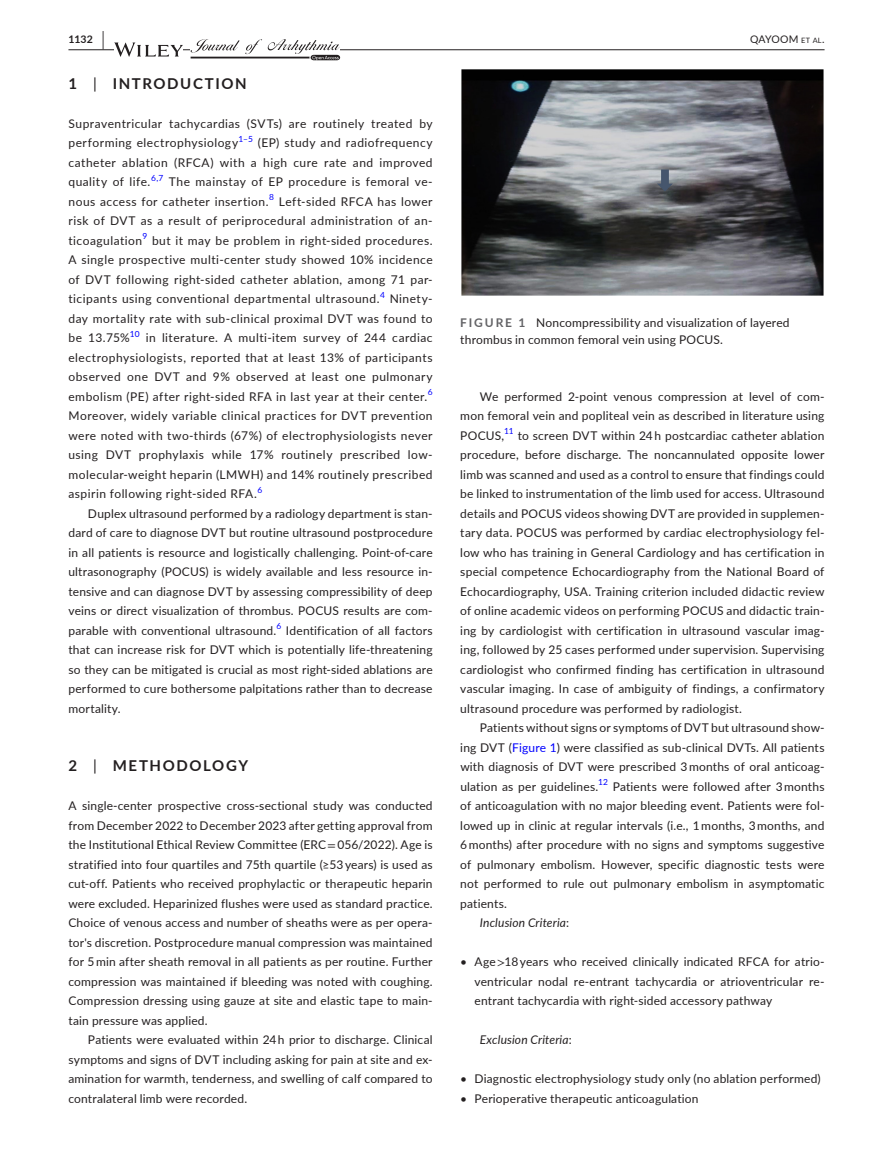
<style>
.page{position:relative;width:893px;height:1174px;background:#fff}
.page>*{position:absolute;margin:0;border:0;box-sizing:border-box;transform-origin:0 0}
.t1{font:700 15px "Lato";letter-spacing:.11em;color:#231f20}
.t2{font:12px/19.5px "Lato";letter-spacing:.015em;color:#231f20;text-align:justify}
.t3{font:italic 12px "Lato";letter-spacing:.01em;color:#231f20}
.t4{font:10.5px "Lato";letter-spacing:.005em;color:#231f20}
.t5{font:700 10.5px "Lato";color:#231f20}
.t6{font:8.4px "Lato";color:#00f}
.s1{font-size:19.5px}
.s2{font-size:7.35px}
.s3{font-weight:400}
.s4{font-weight:700;color:#636366}
.s5{color:#00f}
.s6{font-style:normal}
.s7{font-family:"STIX"}
</style>
<div class="page">
<hr style="left:68px;top:49px;width:756px;height:1px;background:#231f20">
<svg style="left:114px;top:42px;width:69px;height:15px"></svg>
<svg style="left:191px;top:39px;width:149px;height:21px"></svg>
<img style="left:462px;top:69px;width:361px;height:226px">
<p class="t5" style="left:68px;top:31px;width:37px">1132 <span class="s1">|</span></p>
<p class="t4" style="left:750px;top:31px;width:76px">QAYOOM <span class="s2">et al</span>.</p>
<p class="t1" style="left:68px;top:72px;width:180px">1 <span class="s3">|</span> INTRODUCTION</p>
<p class="t2" style="left:68px;top:113px;width:366px">Supraventricular tachycardias (SVTs) are routinely treated by performing electrophysiology<sup>1–5</sup> (EP) study and radiofrequency catheter ablation (RFCA) with a high cure rate and improved quality of life.<sup>6,7</sup> The mainstay of EP procedure is femoral ve&shy;nous access for catheter insertion.<sup>8</sup> Left-sided RFCA has lower risk of DVT as a result of periprocedural administration of an&shy;ticoagulation<sup>9</sup> but it may be problem in right-sided procedures.<br>A single prospective multi-center study showed 10% incidence of DVT following right-sided catheter ablation, among 71 par&shy;ticipants using conventional departmental ultrasound.<sup>4</sup> Ninety&shy;day mortality rate with sub-clinical proximal DVT was found to be 13.75%<sup>10</sup> in literature. A multi-item survey of 244 cardiac electrophysiologists, reported that at least 13% of participants observed one DVT and 9% observed at least one pulmonary embolism (PE) after right-sided RFA in last year at their center.<sup>6<br></sup>Moreover, widely variable clinical practices for DVT prevention were noted with two-thirds (67%) of electrophysiologists never using DVT prophylaxis while 17% routinely prescribed low&shy;molecular-weight heparin (LMWH) and 14% routinely prescribed aspirin following right-sided RFA.<sup>6</sup></p>
<p class="t2" style="left:68px;top:503px;width:366px;text-indent:20px">Duplex ultrasound performed by a radiology department is stan&shy;dard of care to diagnose DVT but routine ultrasound postprocedure in all patients is resource and logistically challenging. Point-of-care ultrasonography (POCUS) is widely available and less resource in&shy;tensive and can diagnose DVT by assessing compressibility of deep veins or direct visualization of thrombus. POCUS results are com&shy;parable with conventional ultrasound.</p>
<p class="t2" style="left:460px;top:314px;width:331px;line-height:16.5px"><span class="s4">FIGURE 1</span> Noncompressibility and visualization of layered thrombus in common femoral vein using POCUS.</p>
<p class="t2" style="left:460px;top:386px;width:366px;text-indent:20px">We performed 2-point venous compression at level of com&shy;mon femoral vein and popliteal vein as described in literature using POCUS,<sup>11</sup> to screen DVT within 24 h postcardiac catheter ablation procedure, before discharge. The noncannulated opposite lower limb was scanned and used as a control to ensure that findings could be linked to instrumentation of the limb used for access. Ultrasound details and POCUS videos showing DVT are provided in supplemen&shy;tary data. POCUS was performed by cardiac electrophysiology fel&shy;low who has training in General Cardiology and has certification in special competence Echocardiography from the National Board of Echocardiography, USA. Training criterion included didactic review of online academic videos on performing POCUS and didactic train&shy;ing by cardiologist with certification in ultrasound vascular imag&shy;ing, followed by 25 cases performed under supervision. Supervising cardiologist who confirmed finding has certification in ultrasound vascular imaging. In case of ambiguity of findings, a confirmatory ultrasound procedure was performed by radiologist.</p>
<p class="t2" style="left:480px;top:717px;width:346px">Patients without signs or symptoms of DVT but ultrasound show-</p>
<p class="t2" style="left:460px;top:737px;width:366px">ing DVT (<span class="s5">Figure 1</span>) were classified as sub-clinical DVTs. All patients</p>
<p class="t2" style="left:460px;top:756px;width:366px">with diagnosis of DVT were prescribed 3 months of oral anticoag-</p>
<p class="t2" style="left:460px;top:776px;width:366px">ulation as per guidelines.<sup>12</sup> Patients were followed after 3 months</p>
<p class="t2" style="left:460px;top:795px;width:366px">of anticoagulation with no major bleeding event. Patients were fol-</p>
<p class="t2" style="left:460px;top:815px;width:366px">lowed up in clinic at regular intervals (i.e., 1 months, 3 months, and</p>
<p class="t2" style="left:460px;top:834px;width:366px">6 months) after procedure with no signs and symptoms suggestive</p>
<p class="t2" style="left:460px;top:854px;width:366px">of pulmonary embolism. However, specific diagnostic tests were</p>
<p class="t2" style="left:460px;top:873px;width:366px">not performed to rule out pulmonary embolism in asymptomatic</p>
<p class="t2" style="left:460px;top:893px;width:48px">patients.</p>
<p class="t3" style="left:480px;top:914px;width:91px">Inclusion Criteria<span class="s6">:</span></p>
<p class="t2" style="left:475px;top:951px;width:351px;text-indent:-14px">• Age <span class="s7">&gt;</span>18 years who received clinically indicated RFCA for atrio&shy;ventricular nodal re-entrant tachycardia or atrioventricular re&shy;entrant tachycardia with right-sided accessory pathway</p>
<p class="t3" style="left:480px;top:1031px;width:93px">Exclusion Criteria<span class="s6">:</span></p>
<p class="t2" style="left:460px;top:1068px;width:362px">• Diagnostic electrophysiology study only (no ablation performed)</p>
<p class="t2" style="left:460px;top:1088px;width:240px">• Perioperative therapeutic anticoagulation</p>
<p class="t6" style="left:277px;top:620px;width:6px">6</p>
<p class="t2" style="left:68px;top:620px;width:366px;text-indent:218px">Identification of all factors that can increase risk for DVT which is potentially life-threatening so they can be mitigated is crucial as most right-sided ablations are performed to cure bothersome palpitations rather than to decrease mortality.</p>
<p class="t1" style="left:68px;top:755px;width:181px">2 <span class="s3">|</span> METHODOLOGY</p>
<p class="t2" style="left:68px;top:795px;width:366px">A single-center prospective cross-sectional study was conducted from December 2022 to December 2023 after getting approval from the Institutional Ethical Review Committee (ERC <span class="s7">=</span> 056/2022). Age is stratified into four quartiles and 75th quartile (≥53 years) is used as cut-off. Patients who received prophylactic or therapeutic heparin were excluded. Heparinized flushes were used as standard practice.<br>Choice of venous access and number of sheaths were as per opera&shy;tor's discretion. Postprocedure manual compression was maintained for 5 min after sheath removal in all patients as per routine. Further compression was maintained if bleeding was noted with coughing.<br>Compression dressing using gauze at site and elastic tape to main&shy;tain pressure was applied.</p>
<p class="t2" style="left:68px;top:1029px;width:366px;text-indent:20px">Patients were evaluated within 24 h prior to discharge. Clinical symptoms and signs of DVT including asking for pain at site and ex&shy;amination for warmth, tenderness, and swelling of calf compared to contralateral limb were recorded.</p>
</div>
